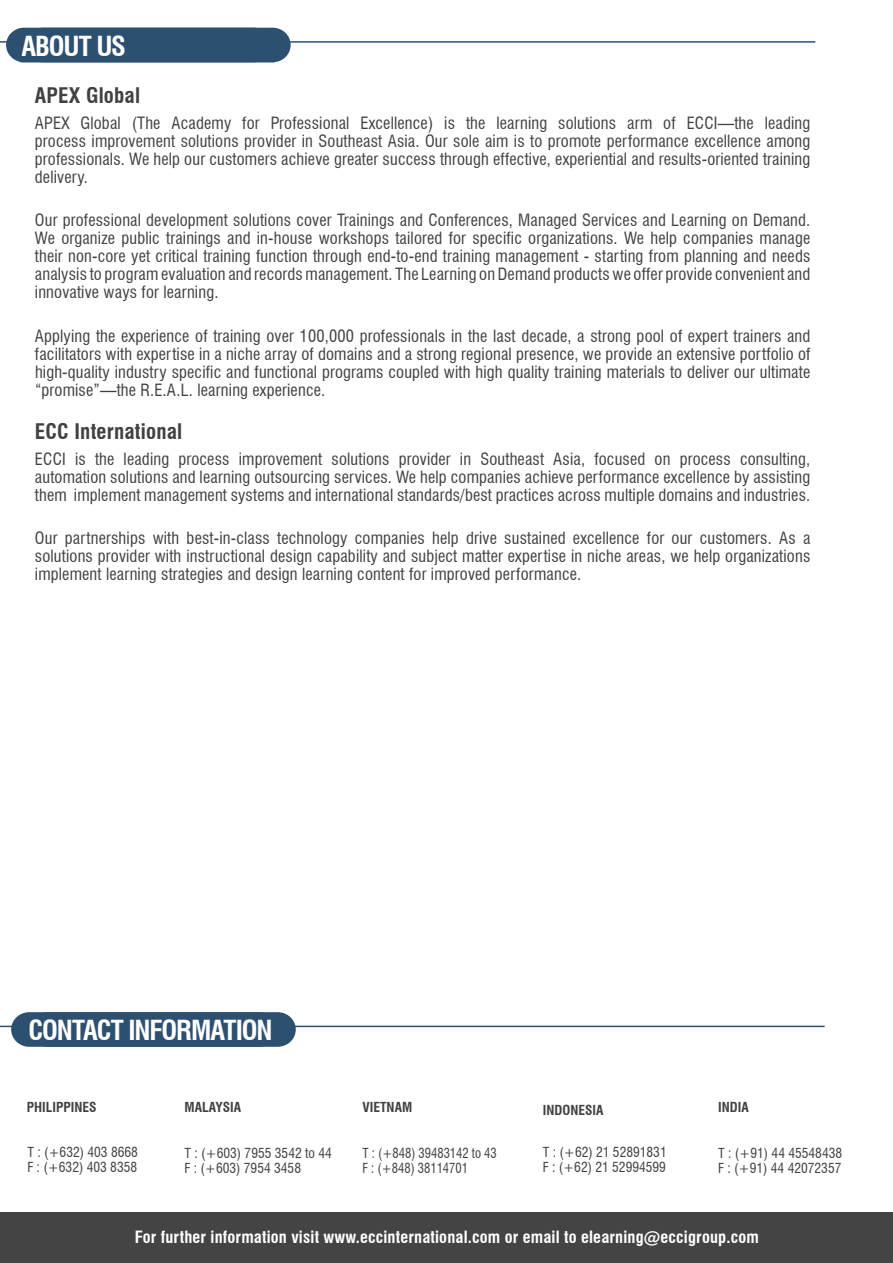
<style>
.page{position:relative;width:893px;height:1263px;background:#fff}
.page>*{position:absolute;margin:0;border:0;box-sizing:border-box;transform-origin:0 0}
.t1{font:700 condensed 27px "Swiss 721 BT";letter-spacing:-.04em;color:#fff}
.t2{font:700 condensed 21px "Swiss 721 BT";letter-spacing:.01em;color:#414042}
.t3{font:condensed 16.5px/18px "Swiss 721 BT";letter-spacing:.01em;color:#414042;text-align:justify}
.t4{font:700 condensed 16.5px "Swiss 721 BT";letter-spacing:.01em;color:#fff}
.t5{font:condensed 13.5px/15px "Swiss 721 BT";color:#414042}
.t6{font:700 condensed 13.5px "Swiss 721 BT";color:#414042}
.t7{font:condensed 13.5px/15px "Swiss 721 BT";color:#414042;scale:.93 1}
</style>
<div class="page">
<div style="left:0;top:1212px;width:893px;height:51px;background:#444"></div>
<div style="left:10px;top:1012px;width:287px;height:35px;background:#2d5071"></div>
<hr style="left:0;top:1026px;width:825px;height:1px;background:#2d5071">
<svg style="left:6px;top:27px;width:285px;height:36px;background:#516e89"></svg>
<hr style="left:0;top:41px;width:815px;height:2px;background:#2d5071">
<div style="left:21px;top:34px;width:253px;height:28px;background:#2d5071"></div>
<h1 class="t1" style="left:21px;top:30px;width:106px">ABOUT US</h1>
<p class="t2" style="left:35px;top:83px;width:107px">APEX Global</p>
<p class="t3" style="left:35px;top:114px;width:777px">APEX Global (The Academy for Professional Excellence) is the learning solutions arm of ECCI—the leading process improvement solutions provider in Southeast Asia. Our sole aim is to promote performance excellence among professionals. We help our customers achieve greater success through effective, experiential and results-oriented training delivery.</p>
<p class="t3" style="left:35px;top:211px;width:777px">Our professional development solutions cover Trainings and Conferences, Managed Services and Learning on Demand.<br>We organize public trainings and in-house workshops tailored for specific organizations. We help companies manage their non-core yet critical training function through end-to-end training management - starting from planning and needs analysis to program evaluation and records management. The Learning on Demand productswe offer provide convenient and innovative ways for learning.</p>
<p class="t3" style="left:35px;top:327px;width:777px">Applying the experience of training over 100,000 professionals in the last decade, a strong pool of expert trainers and facilitators with expertise in a niche array of domains and a strong regional presence, we provide an extensive portfolio of high-quality industry specific and functional programs coupled with high quality training materials to deliver our ultimate “promise”—the R.E.A.L. learning experience.</p>
<p class="t2" style="left:35px;top:419px;width:149px">ECC International</p>
<p class="t3" style="left:35px;top:450px;width:777px">ECCI is the leading process improvement solutions provider in Southeast Asia, focused on process consulting, automation solutions and learning outsourcing services. We help companies achieve performance excellence by assisting them implement management systems and international standards/best practices across multiple domains and industries.</p>
<p class="t3" style="left:35px;top:529px;width:777px">Our partnerships with best-in-class technology companies help drive sustained excellence for our customers. As a solutions provider with instructional design capability and subject matter expertise in niche areas, we help organizations implement learning strategies and design learning content for improved performance.</p>
<h1 class="t1" style="left:28px;top:1013px;width:246px">CONTACT INFORMATION</h1>
<p class="t6" style="left:27px;top:1099px;width:71px">PhILIPPINES</p>
<p class="t5" style="left:27px;top:1144px;width:112px">T : (+632) 403 8668<br>F : (+632) 403 8358</p>
<p class="t5" style="left:543px;top:1144px;width:125px">T : (+62) 21 52891831<br>F : (+62) 21 52994599</p>
<p class="t6" style="left:185px;top:1099px;width:58px">MaLaySIa</p>
<p class="t6" style="left:543px;top:1102px;width:62px">INDoNESIa</p>
<p class="t5" style="left:185px;top:1146px;width:149px">T : (+603) 7955 3542 to 44<br>F : (+603) 7954 3458</p>
<p class="t6" style="left:362px;top:1099px;width:51px">VIETNaM</p>
<p class="t7" style="left:362px;top:1146px;width:146px">T : (+848) 39483142 to 43<br>F : (+848) 38114701</p>
<p class="t6" style="left:718px;top:1098px;width:32px">INDIa</p>
<p class="t5" style="left:718px;top:1146px;width:125px">T : (+91) 44 45548438<br>F : (+91) 44 42072357</p>
<p class="t4" style="left:135px;top:1227px;width:625px">For further information visit www.eccinternational.com or email to elearning@eccigroup.com</p>
</div>
